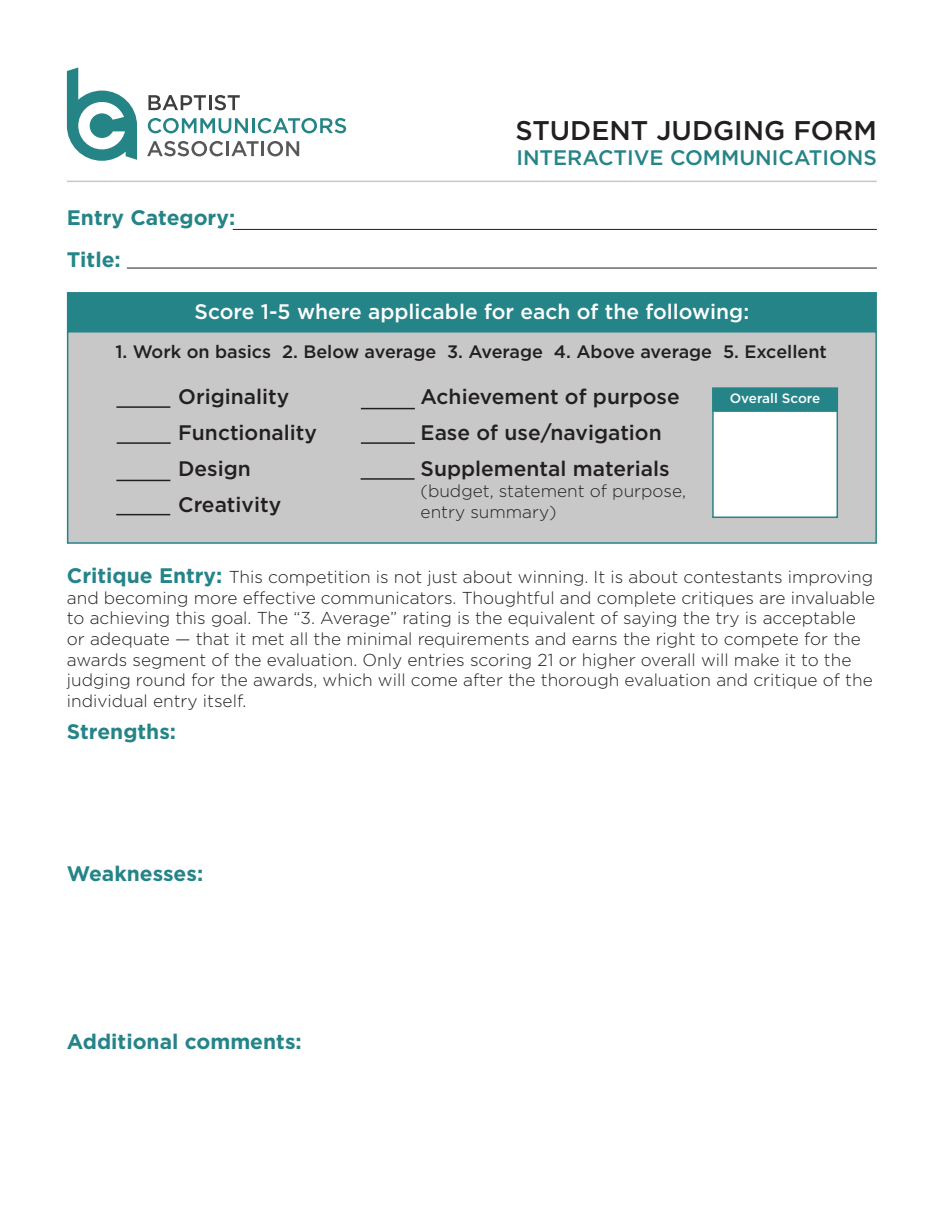
<style>
.page{position:relative;width:945px;height:1215px;background:#fff}
.page>*{position:absolute;margin:0;border:0;box-sizing:border-box;transform-origin:0 0}
.t1{font:500 27px "Gotham";color:#231f20}
.t2{font:500 21px "Gotham";color:#231f20}
.t3{font:700 21px "Gotham";color:#258488}
.t4{font:500 21px "Gotham";color:#fff}
.t5{font:500 21px "Gotham";color:#258488}
.t6{font:500 18px "Gotham";color:#231f20}
.t7{font:300 17.25px/20.7px "Gotham";color:#231f20}
.t8{font:500 13.5px "Gotham";color:#fff}
.s1{font-weight:700;font-size:21px;color:#258488}
</style>
<div class="page">
<div style="left:67px;top:331px;width:810px;height:213px;background:#c8c8c8;border:2px solid #258488"></div>
<div style="left:67px;top:292px;width:810px;height:40px;background:#258488"></div>
<hr style="left:67px;top:181px;width:810px;height:1px;background:#c8c8c8">
<div style="left:712px;top:388px;width:126px;height:130px;background:#fff;border:2px solid #258488"></div>
<div style="left:713px;top:388px;width:124px;height:23px;background:#258488"></div>
<div style="left:712px;top:388px;width:126px;height:24px;border:2px solid #258488"></div>
<hr style="left:233px;top:229px;width:644px;height:1px;background:#231f20">
<hr style="left:127px;top:268px;width:750px;height:1px;background:#231f20">
<svg style="left:148px;top:95px;width:92px;height:15px"></svg>
<svg style="left:148px;top:118px;width:100px;height:15px"></svg>
<hr style="left:252px;top:118px;width:3px;height:15px;background:#258486">
<svg style="left:258px;top:118px;width:88px;height:15px"></svg>
<svg style="left:147px;top:141px;width:76px;height:15px"></svg>
<hr style="left:226px;top:141px;width:3px;height:15px;background:#57585a">
<svg style="left:231px;top:141px;width:68px;height:15px"></svg>
<svg style="left:67px;top:67px;width:70px;height:94px"></svg>
<hr style="left:361px;top:408px;width:54px;height:1px;background:#231f20">
<hr style="left:361px;top:442px;width:54px;height:2px;background:#231f20">
<hr style="left:116px;top:406px;width:54px;height:2px;background:#231f20">
<hr style="left:117px;top:442px;width:54px;height:2px;background:#231f20">
<hr style="left:116px;top:480px;width:54px;height:1px;background:#231f20">
<hr style="left:116px;top:514px;width:54px;height:1px;background:#231f20">
<hr style="left:361px;top:478px;width:54px;height:2px;background:#231f20">
<p class="t1" style="left:516px;top:112px;width:363px">STUDENT JUDGING FORM</p>
<p class="t5" style="left:516px;top:144px;width:362px">INTERACTIVE COMMUNICATIONS</p>
<p class="t3" style="left:67px;top:205px;width:170px">Entry Category:</p>
<p class="t3" style="left:67px;top:247px;width:55px">Title:</p>
<p class="t4" style="left:195px;top:298px;width:556px">Score 1-5 where applicable for each of the following:</p>
<p class="t6" style="left:115px;top:340px;width:713px">1. Work on basics 2. Below average 3. Average 4. Above average 5. Excellent</p>
<p class="t8" style="left:730px;top:390px;width:92px">Overall Score</p>
<p class="t2" style="left:421px;top:383px;width:261px">Achievement of purpose</p>
<p class="t2" style="left:421px;top:419px;width:243px">Ease of use/navigation</p>
<p class="t2" style="left:421px;top:455px;width:250px">Supplemental materials</p>
<p class="t7" style="left:421px;top:480px;width:267px">(budget, statement of purpose, entry summary)</p>
<p class="t2" style="left:178px;top:383px;width:113px">Originality</p>
<p class="t2" style="left:178px;top:419px;width:140px">Functionality</p>
<p class="t2" style="left:178px;top:455px;width:74px">Design</p>
<p class="t2" style="left:178px;top:491px;width:104px">Creativity</p>
<p class="t7" style="left:67px;top:566px;width:810px"><span class="s1">Critique Entry:</span> This competition is not just about winning. It is about contestants improving and becoming more effective communicators. Thoughtful and complete critiques are invaluable to achieving this goal. The “3. Average” rating is the equivalent of saying the try is acceptable or adequate — that it met all the minimal requirements and earns the right to compete for the awards segment of the evaluation. Only entries scoring 21 or higher overall will make it to the judging round for the awards, which will come after the thorough evaluation and critique of the individual entry itself.</p>
<p class="t3" style="left:67px;top:719px;width:111px">Strengths:</p>
<p class="t3" style="left:67px;top:862px;width:138px">Weaknesses:</p>
<p class="t3" style="left:67px;top:1030px;width:236px">Additional comments:</p>
</div>
